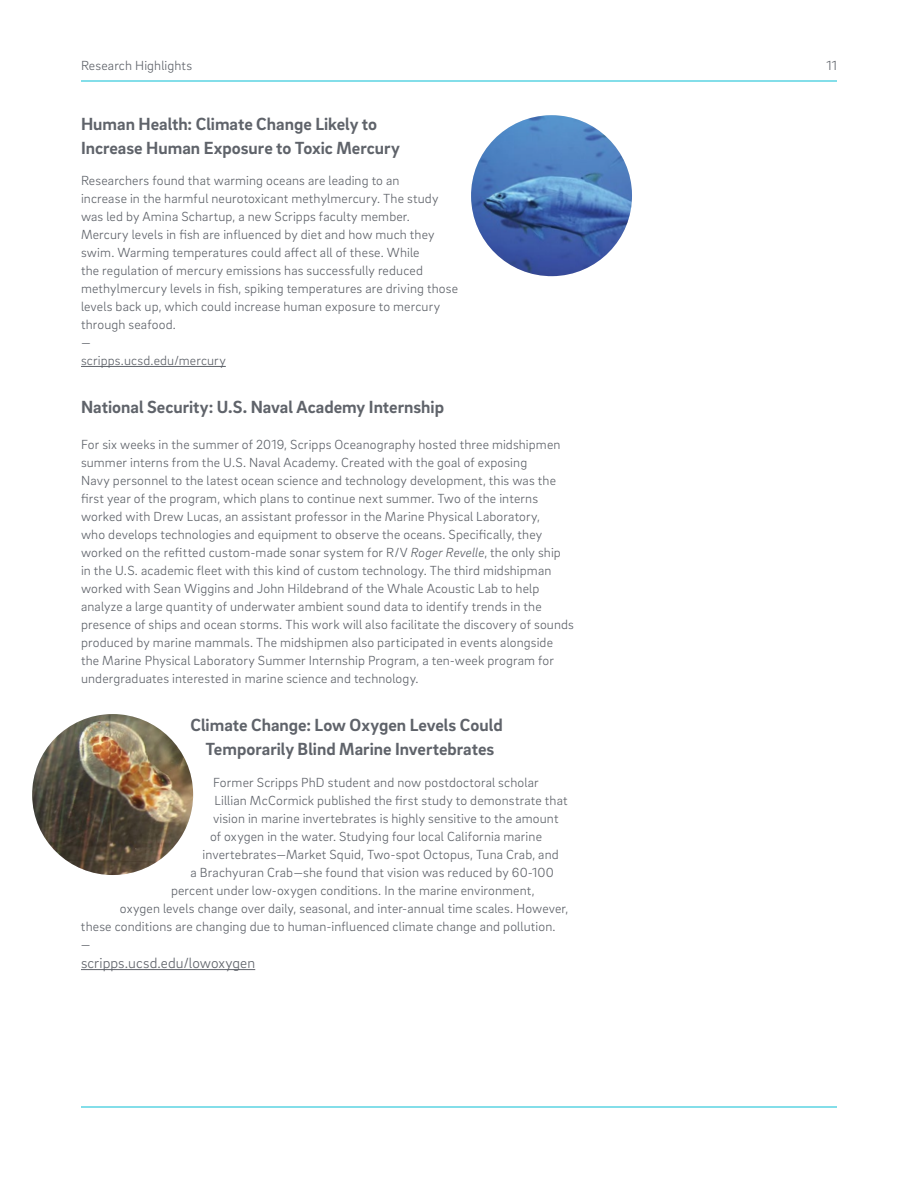
<style>
.page{position:relative;width:918px;height:1188px;background:#fff}
.page>*{position:absolute;margin:0;border:0;box-sizing:border-box;transform-origin:0 0}
.t1{font:700 18px/24px "Brix Sans";color:#5f636a}
.t2{font:300 15px "Brix Sans";letter-spacing:.005em;color:#5f636a}
.t3{font:300 13.5px/18px "Brix Sans";letter-spacing:.01em;color:#5f636a}
.s1{font-style:italic}
</style>
<div class="page">
<hr style="left:81px;top:81px;width:756px;height:1px;background:#08bed5">
<hr style="left:81px;top:1107px;width:756px;height:1px;background:#08bed5">
<hr style="left:81px;top:366px;width:145px;height:1px;background:#5f636a">
<hr style="left:81px;top:969px;width:174px;height:1px;background:#5f636a">
<img style="left:471px;top:115px;width:161px;height:162px">
<img style="left:32px;top:714px;width:162px;height:161px">
<p class="t3" style="left:81px;top:56px;width:113px">Research Highlights</p>
<h1 class="t1" style="left:81px;top:111px;width:320px">Human Health: Climate Change Likely to<br>Increase Human Exposure to Toxic Mercury</h1>
<p class="t3" style="left:81px;top:171px;width:379px">Researchers found that warming oceans are leading to an<br>increase in the harmful neurotoxicant methylmercury. The study was led by Amina Schartup, a new Scripps faculty member.<br>Mercury levels in fish are influenced by diet and how much they swim. Warming temperatures could affect all of these. While<br>the regulation of mercury emissions has successfully reduced methylmercury levels in fish, spiking temperatures are driving those levels back up, which could increase human exposure to mercury through seafood.<br>—<br>scripps.ucsd.edu/mercury</p>
<h1 class="t1" style="left:81px;top:394px;width:365px">National Security: U.S. Naval Academy Internship</h1>
<p class="t3" style="left:81px;top:435px;width:494px">For six weeks in the summer of 2019, Scripps Oceanography hosted three midshipmen summer interns from the U.S. Naval Academy. Created with the goal of exposing<br>Navy personnel to the latest ocean science and technology development, this was the first year of the program, which plans to continue next summer. Two of the interns worked with Drew Lucas, an assistant professor in the Marine Physical Laboratory,<br>who develops technologies and equipment to observe the oceans. Specifically, they worked on the refitted custom-made sonar system for R/V <span class="s1">Roger Revelle</span>, the only ship in the U.S. academic fleet with this kind of custom technology. The third midshipman worked with Sean Wiggins and John Hildebrand of the Whale Acoustic Lab to help analyze a large quantity of underwater ambient sound data to identify trends in the presence of ships and ocean storms. This work will also facilitate the discovery of sounds produced by marine mammals. The midshipmen also participated in events alongside the Marine Physical Laboratory Summer Internship Program, a ten-week program for undergraduates interested in marine science and technology.</p>
<h1 class="t1" style="left:190px;top:712px;width:314px;text-align:center">Climate Change: Low Oxygen Levels Could<br>Temporarily Blind Marine Invertebrates</h1>
<p class="t3" style="left:213px;top:773px;width:327px">Former Scripps PhD student and now postdoctoral scholar</p>
<p class="t3" style="left:214px;top:791px;width:355px">Lillian McCormick published the first study to demonstrate that</p>
<p class="t3" style="left:213px;top:809px;width:347px">vision in marine invertebrates is highly sensitive to the amount</p>
<p class="t3" style="left:210px;top:827px;width:334px">of oxygen in the water. Studying four local California marine</p>
<p class="t3" style="left:202px;top:845px;width:358px">invertebrates—Market Squid, Two-spot Octopus, Tuna Crab, and</p>
<p class="t3" style="left:190px;top:863px;width:365px">a Brachyuran Crab—she found that vision was reduced by 60-100</p>
<p class="t3" style="left:171px;top:881px;width:365px">percent under low-oxygen conditions. In the marine environment,</p>
<p class="t3" style="left:120px;top:899px;width:450px">oxygen levels change over daily, seasonal, and inter-annual time scales. However,</p>
<p class="t3" style="left:81px;top:917px;width:476px">these conditions are changing due to human-influenced climate change and pollution.</p>
<p class="t3" style="left:81px;top:935px;width:11px">—</p>
<p class="t2" style="left:81px;top:953px;width:176px">scripps.ucsd.edu/lowoxygen</p>
<p class="t3" style="left:826px;top:56px;width:12px">11</p>
</div>
